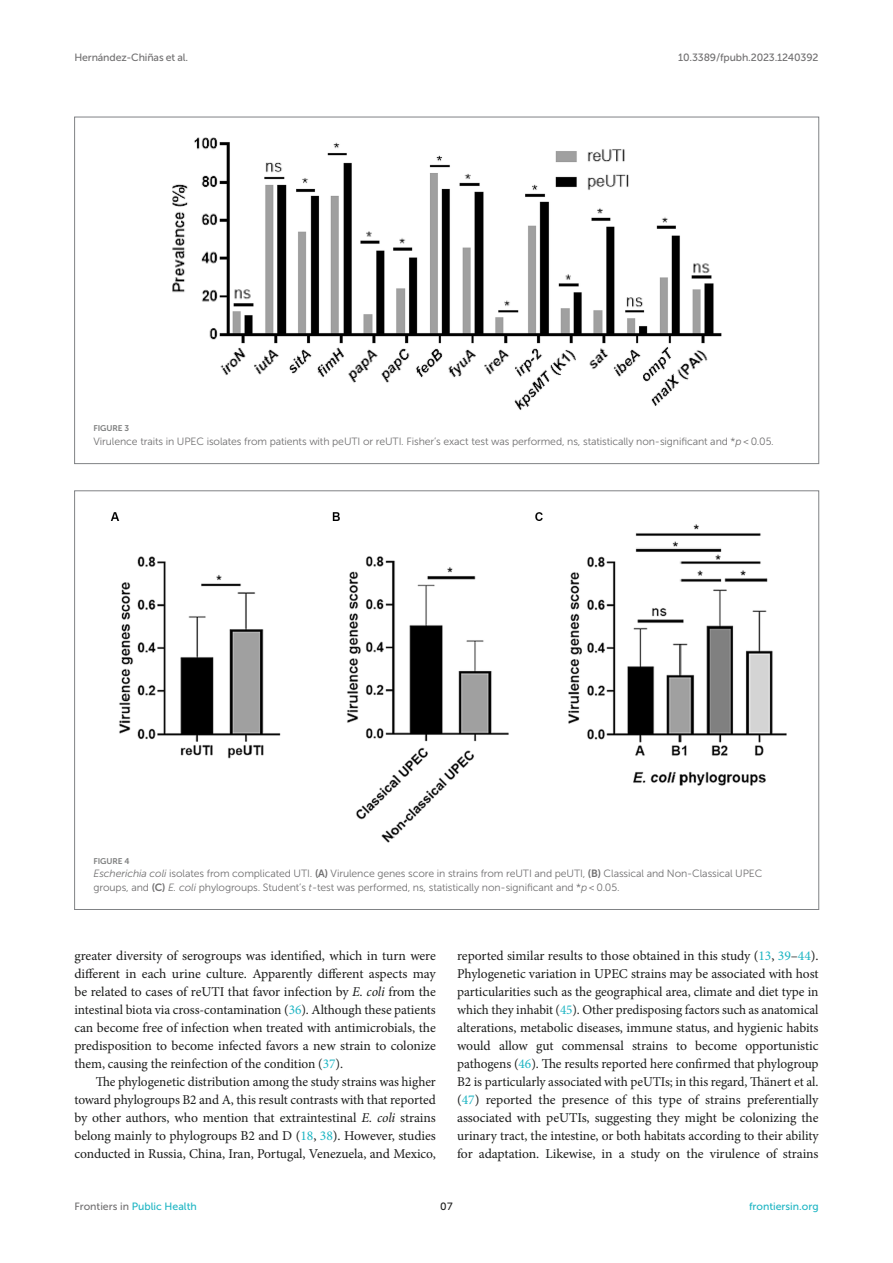
<style>
.page{position:relative;width:893px;height:1263px;background:#fff}
.page>*{position:absolute;margin:0;border:0;box-sizing:border-box;transform-origin:0 0}
.TEXT{font:13.5px/18px "Minion Pro";letter-spacing:-.005em;color:#1b1c1b;text-align:justify}
.FIG_LEG{font:10.5px/13.5px "Museo Sans 300";letter-spacing:-.01em;color:#706f70}
.t1{font:10.5px "Museo Sans 500";letter-spacing:-.015em;color:#706f70}
.t2{font:10.5px "Museo Sans 500";color:#1db5c3}
.t3{font:10.5px "Museo Sans 500";color:#1b1c1b}
.FIG_HD{font:8.25px "Museo Sans 700";letter-spacing:-.01em;color:#7e7f7f}
.s1{font-style:italic}
.s2{font-family:"Museo Sans 700"}
.s3{color:#1db5c3}
.s4{color:#706f70}
</style>
<div class="page">
<img style="left:172px;top:137px;width:550px;height:273px">
<img style="left:110px;top:512px;width:677px;height:331px">
<p class="t1" style="left:74px;top:51px;width:115px">Hernández-Chiñas et al.</p>
<p class="t1" style="left:678px;top:51px;width:142px">10.3389/fpubh.2023.1240392</p>
<p class="FIG_HD" style="left:94px;top:424px;width:37px">FIGURE 3</p>
<p class="FIG_LEG" style="left:94px;top:434px;width:682px">Virulence traits in UPEC isolates from patients with peUTI or reUTI. Fisher’s exact test was performed, ns, statistically non-significant and *<span class="s1">p</span> &lt; 0.05.</p>
<p class="FIG_HD" style="left:94px;top:856px;width:37px">FIGURE 4</p>
<p class="FIG_LEG" style="left:94px;top:867px;width:670px"><span class="s1">Escherichia coli</span> isolates from complicated UTI. <span class="s2">(A)</span> Virulence genes score in strains from reUTI and peUTI, <span class="s2">(B)</span> Classical and Non-Classical UPEC groups, and <span class="s2">(C)</span> <span class="s1">E. coli</span> phylogroups. Student’s <span class="s1">t</span>-test was performed, ns, statistically non-significant and *<span class="s1">p</span> &lt; 0.05.</p>
<p class="TEXT" style="left:74px;top:947px;width:363px">greater diversity of serogroups was identified, which in turn were different in each urine culture. Apparently different aspects may be related to cases of reUTI that favor infection by <span class="s1">E. coli</span> from the intestinal biota via cross-contamination (<span class="s3">36</span>). Although these patients can become free of infection when treated with antimicrobials, the predisposition to become infected favors a new strain to colonize them, causing the reinfection of the condition (<span class="s3">37</span>).</p>
<p class="TEXT" style="left:74px;top:1073px;width:363px;text-indent:21px">The phylogenetic distribution among the study strains was higher toward phylogroups B2 and A, this result contrasts with that reported by other authors, who mention that extraintestinal <span class="s1">E. coli</span> strains belong mainly to phylogroups B2 and D (<span class="s3">18</span>, <span class="s3">38</span>). However, studies conducted in Russia, China, Iran, Portugal, Venezuela, and Mexico,</p>
<p class="TEXT" style="left:457px;top:947px;width:363px">reported similar results to those obtained in this study (<span class="s3">13</span>, <span class="s3">39</span>–<span class="s3">44</span>).<br>Phylogenetic variation in UPEC strains may be associated with host particularities such as the geographical area, climate and diet type in which they inhabit (<span class="s3">45</span>). Other predisposing factors such as anatomical alterations, metabolic diseases, immune status, and hygienic habits would allow gut commensal strains to become opportunistic pathogens (<span class="s3">46</span>). The results reported here confirmed that phylogroup B2 is particularly associated with peUTIs; in this regard, Thänert et al. (<span class="s3">47</span>) reported the presence of this type of strains preferentially associated with peUTIs, suggesting they might be colonizing the urinary tract, the intestine, or both habitats according to their ability for adaptation. Likewise, in a study on the virulence of strains</p>
<p class="t2" style="left:74px;top:1200px;width:124px"><span class="s4">Frontiers in</span> Public Health</p>
<p class="t3" style="left:440px;top:1200px;width:14px">07</p>
<p class="t2" style="left:749px;top:1200px;width:71px">frontiersin.org</p>
</div>
